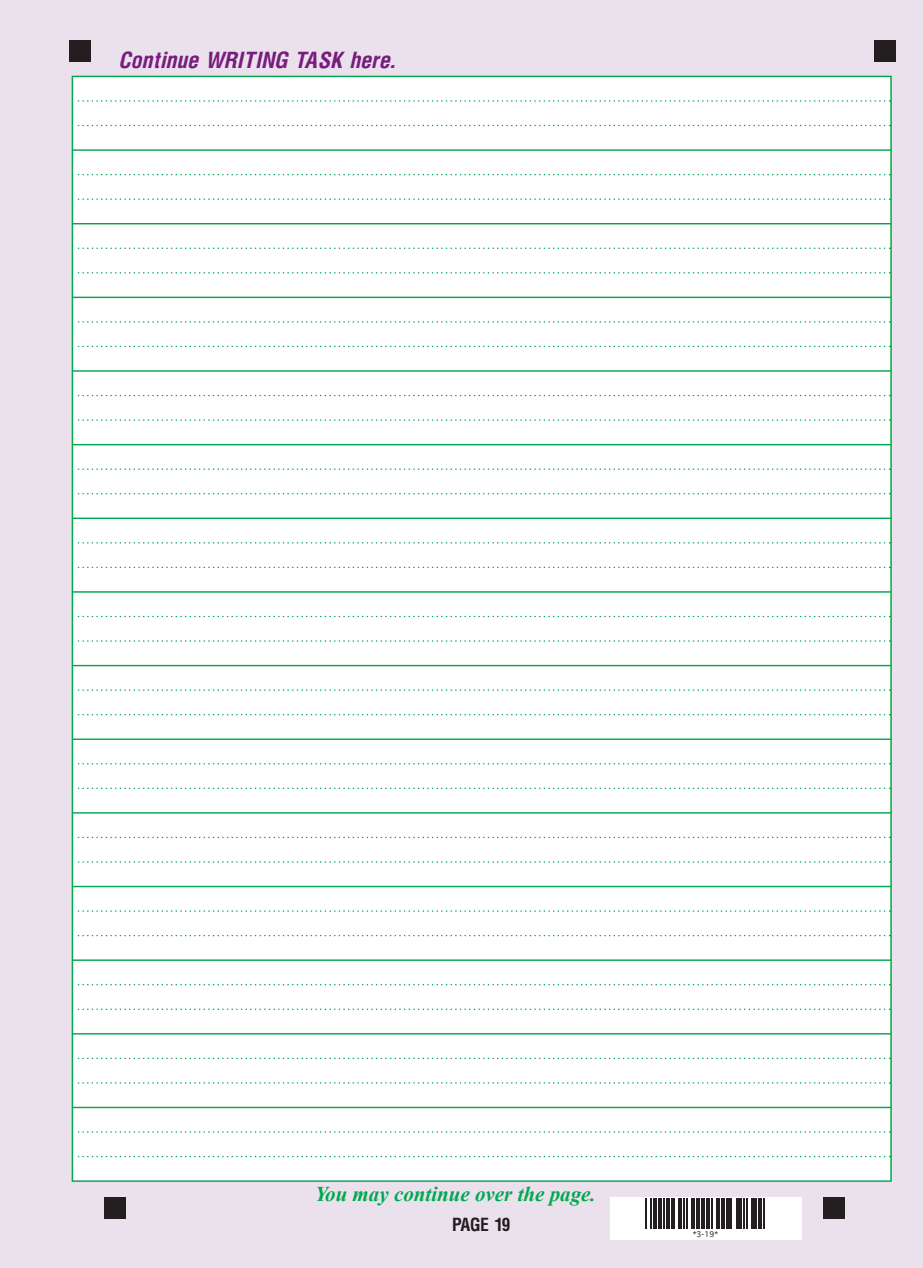
<style>
.page{position:relative;width:923px;height:1268px;background:#eae1ed}
.page>*{position:absolute;margin:0;border:0;box-sizing:border-box;transform-origin:0 0}
.t1{font:italic 700 21px "Times New Roman";color:#00a94e}
.t2{font:italic 700 20.25px "Hallmarke Cond";color:#781d7d;scale:1.04 1}
.t3{font:700 16.5px "Hallmarke Cond";letter-spacing:-.015em;color:#231f20}
.t4{font:7.5px "Geneva";color:#231f20}
</style>
<div class="page">
<div style="left:69px;top:41px;width:21px;height:21px;background:#231f20"></div>
<div style="left:874px;top:41px;width:21px;height:21px;background:#231f20"></div>
<div style="left:104px;top:1197px;width:21px;height:22px;background:#231f20"></div>
<div style="left:823px;top:1197px;width:21px;height:22px;background:#231f20"></div>
<hr style="left:890px;top:101px;width:2px;height:24px;background:#00a94e">
<hr style="left:890px;top:125px;width:2px;height:24px;background:#00a94e">
<hr style="left:72px;top:149px;width:820px;height:2px;background:#00a94e">
<hr style="left:890px;top:151px;width:2px;height:24px;background:#00a94e">
<hr style="left:890px;top:175px;width:2px;height:24px;background:#00a94e">
<hr style="left:890px;top:199px;width:2px;height:24px;background:#00a94e">
<hr style="left:72px;top:223px;width:820px;height:1px;background:#00a94e">
<hr style="left:890px;top:224px;width:2px;height:24px;background:#00a94e">
<hr style="left:890px;top:248px;width:2px;height:25px;background:#00a94e">
<hr style="left:890px;top:273px;width:2px;height:24px;background:#00a94e">
<hr style="left:72px;top:297px;width:820px;height:1px;background:#00a94e">
<hr style="left:890px;top:298px;width:2px;height:24px;background:#00a94e">
<hr style="left:890px;top:322px;width:2px;height:24px;background:#00a94e">
<hr style="left:890px;top:346px;width:2px;height:24px;background:#00a94e">
<hr style="left:72px;top:370px;width:820px;height:2px;background:#00a94e">
<hr style="left:890px;top:372px;width:2px;height:23px;background:#00a94e">
<hr style="left:890px;top:395px;width:2px;height:25px;background:#00a94e">
<hr style="left:890px;top:420px;width:2px;height:24px;background:#00a94e">
<hr style="left:72px;top:444px;width:820px;height:1px;background:#00a94e">
<hr style="left:890px;top:445px;width:2px;height:24px;background:#00a94e">
<hr style="left:890px;top:469px;width:2px;height:25px;background:#00a94e">
<hr style="left:890px;top:494px;width:2px;height:23px;background:#00a94e">
<hr style="left:72px;top:517px;width:820px;height:2px;background:#00a94e">
<hr style="left:890px;top:519px;width:2px;height:24px;background:#00a94e">
<hr style="left:890px;top:543px;width:2px;height:24px;background:#00a94e">
<hr style="left:890px;top:567px;width:2px;height:24px;background:#00a94e">
<hr style="left:72px;top:591px;width:820px;height:2px;background:#00a94e">
<hr style="left:890px;top:593px;width:2px;height:23px;background:#00a94e">
<hr style="left:890px;top:616px;width:2px;height:25px;background:#00a94e">
<hr style="left:890px;top:641px;width:2px;height:24px;background:#00a94e">
<hr style="left:72px;top:665px;width:820px;height:1px;background:#00a94e">
<hr style="left:890px;top:666px;width:2px;height:24px;background:#00a94e">
<hr style="left:890px;top:690px;width:2px;height:25px;background:#00a94e">
<hr style="left:890px;top:715px;width:2px;height:23px;background:#00a94e">
<hr style="left:72px;top:738px;width:820px;height:2px;background:#00a94e">
<hr style="left:890px;top:740px;width:2px;height:24px;background:#00a94e">
<hr style="left:890px;top:764px;width:2px;height:24px;background:#00a94e">
<hr style="left:890px;top:788px;width:2px;height:24px;background:#00a94e">
<hr style="left:72px;top:812px;width:820px;height:1px;background:#00a94e">
<hr style="left:890px;top:813px;width:2px;height:24px;background:#00a94e">
<hr style="left:890px;top:837px;width:2px;height:25px;background:#00a94e">
<hr style="left:890px;top:862px;width:2px;height:24px;background:#00a94e">
<hr style="left:72px;top:886px;width:820px;height:1px;background:#00a94e">
<hr style="left:890px;top:887px;width:2px;height:24px;background:#00a94e">
<hr style="left:890px;top:911px;width:2px;height:24px;background:#00a94e">
<hr style="left:890px;top:935px;width:2px;height:24px;background:#00a94e">
<hr style="left:72px;top:959px;width:820px;height:2px;background:#00a94e">
<hr style="left:890px;top:961px;width:2px;height:24px;background:#00a94e">
<hr style="left:890px;top:985px;width:2px;height:24px;background:#00a94e">
<hr style="left:890px;top:1009px;width:2px;height:24px;background:#00a94e">
<hr style="left:72px;top:1033px;width:820px;height:1px;background:#00a94e">
<hr style="left:890px;top:1034px;width:2px;height:24px;background:#00a94e">
<hr style="left:890px;top:1058px;width:2px;height:25px;background:#00a94e">
<hr style="left:890px;top:1083px;width:2px;height:24px;background:#00a94e">
<hr style="left:72px;top:1107px;width:820px;height:1px;background:#00a94e">
<hr style="left:890px;top:1108px;width:2px;height:24px;background:#00a94e">
<hr style="left:890px;top:1132px;width:2px;height:24px;background:#00a94e">
<hr style="left:890px;top:1156px;width:2px;height:24px;background:#00a94e">
<hr style="left:72px;top:1180px;width:820px;height:2px;background:#00a94e">
<hr style="left:72px;top:76px;width:820px;height:1px;background:#00a94e">
<div style="left:72px;top:77px;width:818px;height:1103px;background:#fff"></div>
<hr style="left:890px;top:77px;width:2px;height:24px;background:#00a94e">
<div style="left:610px;top:1197px;width:191px;height:43px;background:#fff"></div>
<hr style="left:646px;top:1198px;width:1px;height:31px;background:#231f20">
<hr style="left:651px;top:1198px;width:1px;height:31px;background:#231f20">
<hr style="left:653px;top:1198px;width:4px;height:31px;background:#231f20">
<hr style="left:658px;top:1198px;width:4px;height:31px;background:#231f20">
<hr style="left:663px;top:1198px;width:1px;height:31px;background:#231f20">
<hr style="left:666px;top:1198px;width:3px;height:31px;background:#231f20">
<hr style="left:671px;top:1198px;width:3px;height:31px;background:#231f20">
<hr style="left:678px;top:1198px;width:1px;height:31px;background:#231f20">
<hr style="left:681px;top:1198px;width:1px;height:31px;background:#231f20">
<hr style="left:683px;top:1198px;width:2px;height:31px;background:#231f20">
<hr style="left:686px;top:1198px;width:1px;height:31px;background:#231f20">
<hr style="left:691px;top:1198px;width:1px;height:31px;background:#231f20">
<hr style="left:693px;top:1198px;width:2px;height:31px;background:#231f20">
<hr style="left:696px;top:1198px;width:4px;height:31px;background:#231f20">
<hr style="left:701px;top:1198px;width:4px;height:31px;background:#231f20">
<hr style="left:706px;top:1198px;width:4px;height:31px;background:#231f20">
<hr style="left:711px;top:1198px;width:1px;height:31px;background:#231f20">
<hr style="left:716px;top:1198px;width:1px;height:31px;background:#231f20">
<hr style="left:718px;top:1198px;width:2px;height:31px;background:#231f20">
<hr style="left:721px;top:1198px;width:4px;height:31px;background:#231f20">
<hr style="left:726px;top:1198px;width:1px;height:31px;background:#231f20">
<hr style="left:728px;top:1198px;width:4px;height:31px;background:#231f20">
<hr style="left:736px;top:1198px;width:1px;height:31px;background:#231f20">
<hr style="left:738px;top:1198px;width:4px;height:31px;background:#231f20">
<hr style="left:743px;top:1198px;width:2px;height:31px;background:#231f20">
<hr style="left:746px;top:1198px;width:1px;height:31px;background:#231f20">
<hr style="left:751px;top:1198px;width:1px;height:31px;background:#231f20">
<hr style="left:753px;top:1198px;width:4px;height:31px;background:#231f20">
<hr style="left:758px;top:1198px;width:4px;height:31px;background:#231f20">
<hr style="left:763px;top:1198px;width:2px;height:31px;background:#231f20">
<p class="t2" style="left:118px;top:52px;width:267px">Continue WRITING TASK here.</p>
<p class="t1" style="left:315px;top:1182px;width:283px">You may continue over the page.</p>
<p class="t3" style="left:452px;top:1217px;width:60px">PAGE 19</p>
<p class="t4" style="left:693px;top:1230px;width:27px">*3-19*</p>
</div>
